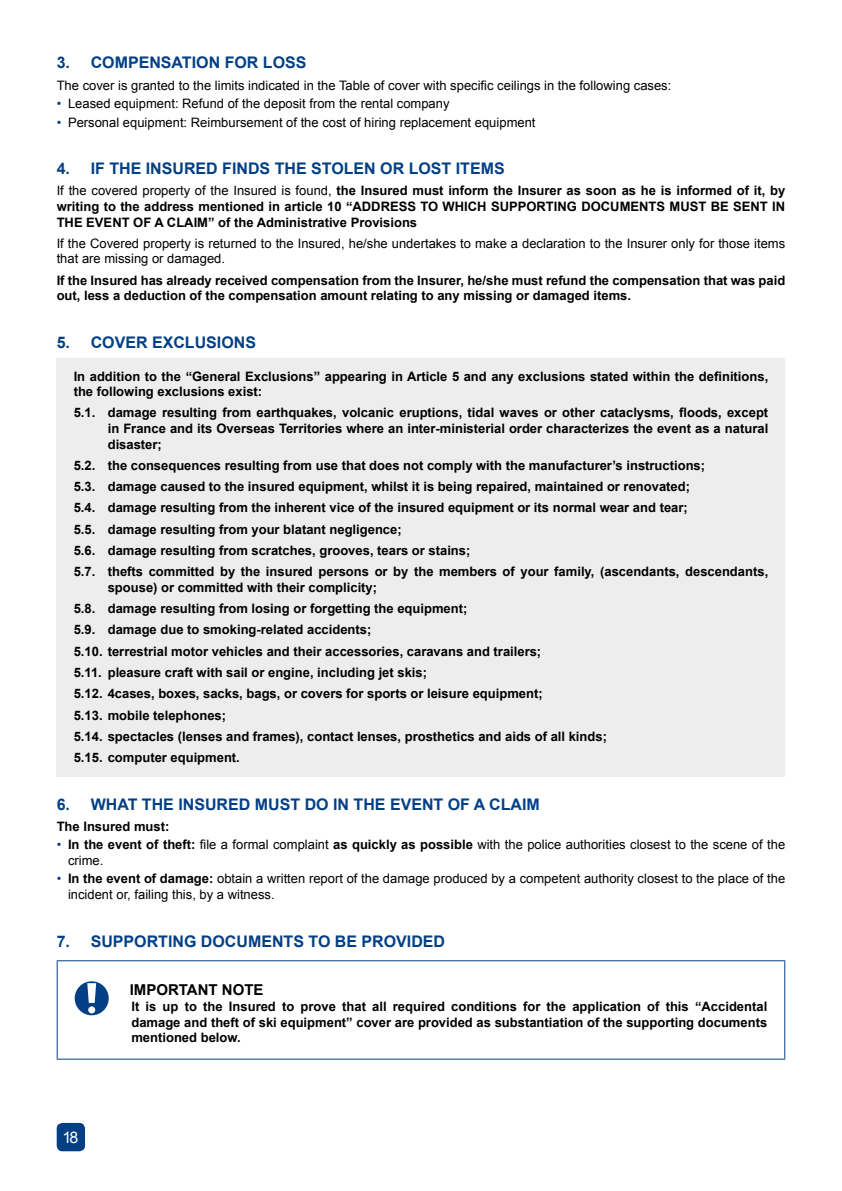
<style>
.page{position:relative;width:842px;height:1191px;background:#fff}
.page>*{position:absolute;margin:0;border:0;box-sizing:border-box;transform-origin:0 0}
.t1{font:700 16px "Arial";color:#033f85}
.t2{font:16px "Arial";color:#fff}
.t3{font:700 15px "Arial";color:#000}
.t4{font:700 13px/21.2px "Arial";color:#000}
.t5{font:13px/15.6px "Arial";color:#000}
.s1{color:#033f85}
.s2{font-weight:400}
.s3{font-weight:700}
</style>
<div class="page">
<div style="left:57px;top:1123px;width:28px;height:28px;background:#033f85;border-radius:6px"></div>
<div style="left:57px;top:359px;width:728px;height:418px;background:#ededed"></div>
<hr style="left:57px;top:960px;width:728px;height:1px;background:#033f85">
<hr style="left:57px;top:961px;width:1px;height:97px;background:#033f85">
<hr style="left:784px;top:961px;width:1px;height:97px;background:#033f85">
<hr style="left:57px;top:1058px;width:728px;height:1px;background:#033f85">
<div style="left:75px;top:981px;width:34px;height:34px;background:#033f85;border-radius:50%"></div>
<svg style="left:87px;top:983px;width:9px;height:20px"></svg>
<div style="left:88px;top:1006px;width:7px;height:7px;background:#fff;border-radius:50%"></div>
<p class="t1" style="left:57px;top:52px;width:15px">3.</p>
<p class="t1" style="left:91px;top:52px;width:217px">COMPENSATION FOR LOSS</p>
<p class="t5" style="left:57px;top:77px;width:616px">The cover is granted to the limits indicated in the Table of cover with specific ceilings in the following cases:</p>
<p class="t5" style="left:57px;top:96px;width:394px"><span class="s1">•</span> Leased equipment: Refund of the deposit from the rental company</p>
<p class="t5" style="left:57px;top:114px;width:480px"><span class="s1">•</span> Personal equipment: Reimbursement of the cost of hiring replacement equipment</p>
<p class="t1" style="left:57px;top:158px;width:15px">4.</p>
<p class="t1" style="left:91px;top:158px;width:415px">IF THE INSURED FINDS THE STOLEN OR LOST ITEMS</p>
<p class="t4" style="left:57px;top:183px;width:730px;line-height:15.6px;text-align:justify"><span class="s2">If the covered property of the Insured is found,</span> the Insured must inform the Insurer as soon as he is informed of it, by writing to the address mentioned in article 10 “ADDRESS TO WHICH SUPPORTING DOCUMENTS MUST BE SENT IN THE EVENT OF A CLAIM” of the Administrative Provisions</p>
<p class="t5" style="left:57px;top:236px;width:730px">If the Covered property is returned to the Insured, he/she undertakes to make a declaration to the Insurer only for those items that are missing or damaged.</p>
<p class="t4" style="left:57px;top:273px;width:730px;line-height:15.6px">If the Insured has already received compensation from the Insurer, he/she must refund the compensation that was paid out, less a deduction of the compensation amount relating to any missing or damaged items.</p>
<p class="t1" style="left:57px;top:331px;width:15px">5.</p>
<p class="t1" style="left:91px;top:331px;width:167px">COVER EXCLUSIONS</p>
<p class="t4" style="left:74px;top:368px;width:696px;line-height:15.6px">In addition to the “General Exclusions” appearing in Article 5 and any exclusions stated within the definitions, the following exclusions exist:</p>
<p class="t4" style="left:108px;top:405px;width:662px;line-height:15.6px;text-align:justify;text-indent:-34px">5.1. damage resulting from earthquakes, volcanic eruptions, tidal waves or other cataclysms, floods, except in France and its Overseas Territories where an inter-ministerial order characterizes the event as a natural disaster;</p>
<p class="t4" style="left:74px;top:455px;width:696px">5.2. the consequences resulting from use that does not comply with the manufacturer’s instructions;<br>5.3. damage caused to the insured equipment, whilst it is being repaired, maintained or renovated;<br>5.4. damage resulting from the inherent vice of the insured equipment or its normal wear and tear;<br>5.5. damage resulting from your blatant negligence;<br>5.6. damage resulting from scratches, grooves, tears or stains;<br>5.7. thefts committed by the insured persons or by the members of your family, (ascendants, descendants,</p>
<p class="t4" style="left:74px;top:577px;width:535px;text-indent:34px">spouse) or committed with their complicity;<br>5.8. damage resulting from losing or forgetting the equipment;<br>5.9. damage due to smoking-related accidents;<br>5.10. terrestrial motor vehicles and their accessories, caravans and trailers;<br>5.11. pleasure craft with sail or engine, including jet skis;<br>5.12. 4cases, boxes, sacks, bags, or covers for sports or leisure equipment;<br>5.13. mobile telephones;<br>5.14. spectacles (lenses and frames), contact lenses, prosthetics and aids of all kinds; 5.15. computer equipment.</p>
<p class="t1" style="left:57px;top:793px;width:15px">6.</p>
<p class="t1" style="left:91px;top:793px;width:451px">WHAT THE INSURED MUST DO IN THE EVENT OF A CLAIM</p>
<p class="t4" style="left:57px;top:816px;width:114px">The Insured must:</p>
<p class="t5" style="left:68px;top:837px;width:719px;text-indent:-11px"><span class="s1">•</span> <span class="s3">In the event of theft:</span> file a formal complaint <span class="s3">as quickly as possible</span> with the police authorities closest to the scene of the crime.</p>
<p class="t5" style="left:68px;top:871px;width:719px;text-indent:-11px"><span class="s1">•</span> <span class="s3">In the event of damage:</span> obtain a written report of the damage produced by a competent authority closest to the place of the incident or, failing this, by a witness.</p>
<p class="t1" style="left:57px;top:930px;width:15px">7.</p>
<p class="t1" style="left:91px;top:930px;width:356px">SUPPORTING DOCUMENTS TO BE PROVIDED</p>
<p class="t3" style="left:130px;top:980px;width:135px">IMPORTANT NOTE</p>
<p class="t4" style="left:131px;top:999px;width:637px;line-height:15.6px;text-align:justify">It is up to the Insured to prove that all required conditions for the application of this “Accidental damage and theft of ski equipment” cover are provided as substantiation of the supporting documents mentioned below.</p>
<p class="t2" style="left:62px;top:1126px;width:17px">18</p>
</div>
